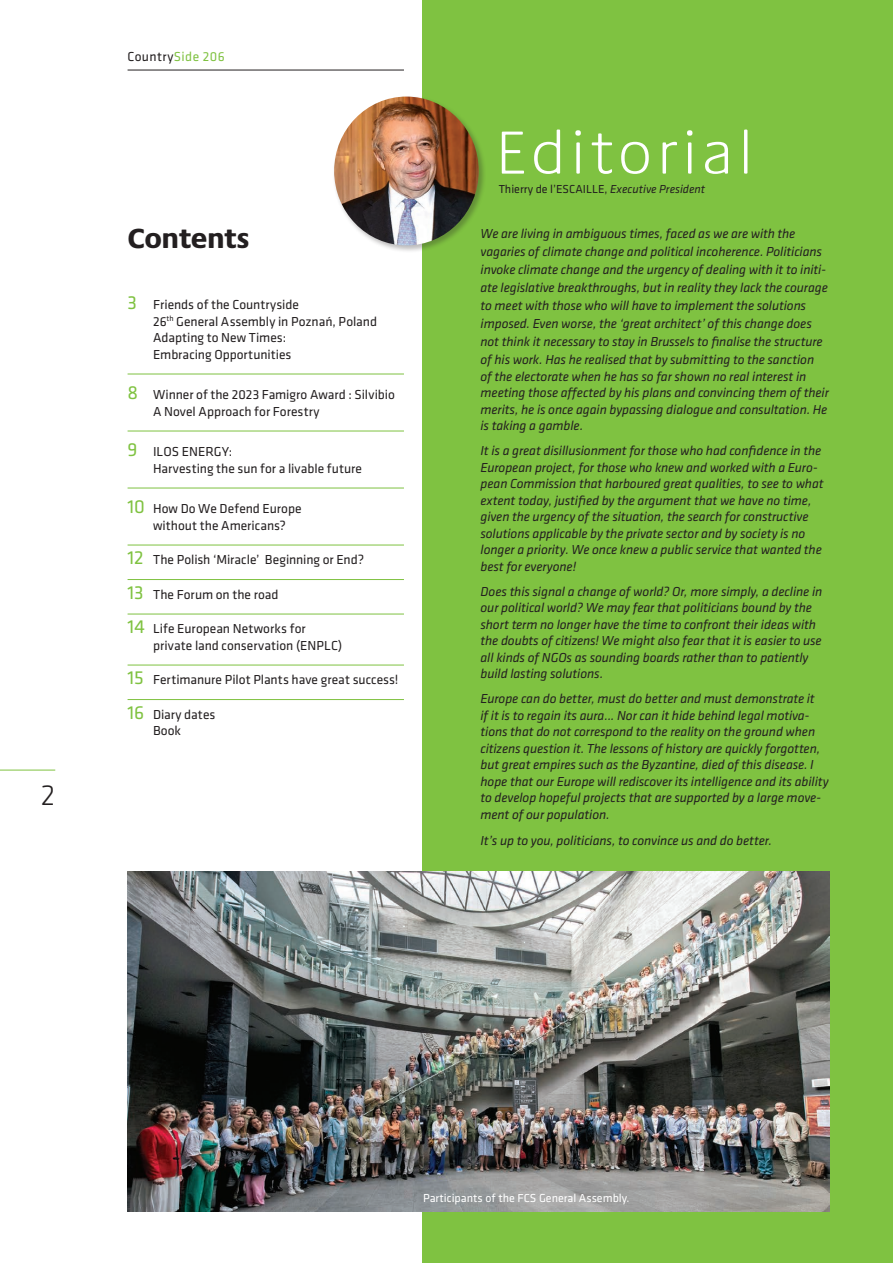
<style>
.page{position:relative;width:893px;height:1263px;background:#fff}
.page>*{position:absolute;margin:0;border:0;box-sizing:border-box;transform-origin:0 0}
.t1{font:300 63px "Praxis Next";letter-spacing:.08em;color:#fff}
.t2{font:300 30px "Klavika";color:#231f20}
.t3{font:800 28.5px "Praxis Next";letter-spacing:-.015em;color:#231f20}
.No_Spacing{font:italic 13.5px/16.5px "Klavika";letter-spacing:-.01em;color:#231f20}
.t4{font:13.5px/16.5px "Klavika";color:#231f20}
.t5{font:13.5px "Klavika";letter-spacing:.03em;color:#231f20}
.t6{font:12px "Klavika";color:#231f20}
.Heading_4{font:12px "Klavika";color:#fff}
.s1{color:#7fc241}
.s2{font-size:19.5px;color:#7fc241}
.s3{font-style:italic}
</style>
<div class="page">
<hr style="left:0;top:770px;width:55px;height:1px;background:#7fc241">
<hr style="left:128px;top:70px;width:276px;height:1px;background:#231f20">
<div style="left:422px;top:0;width:471px;height:1263px;background:#7fc241"></div>
<div style="left:332px;top:95px;width:154px;height:158px;background:#231f20;opacity:.3"></div>
<img style="left:334px;top:97px;width:145px;height:148px">
<hr style="left:128px;top:374px;width:276px;height:1px;background:#7fc241">
<hr style="left:128px;top:431px;width:276px;height:1px;background:#7fc241">
<hr style="left:128px;top:488px;width:276px;height:1px;background:#7fc241">
<hr style="left:128px;top:545px;width:276px;height:1px;background:#7fc241">
<hr style="left:128px;top:579px;width:276px;height:1px;background:#7fc241">
<hr style="left:128px;top:614px;width:276px;height:1px;background:#7fc241">
<hr style="left:128px;top:665px;width:276px;height:1px;background:#7fc241">
<hr style="left:128px;top:699px;width:276px;height:1px;background:#7fc241">
<img style="left:128px;top:872px;width:701px;height:340px">
<p class="t2" style="left:41px;top:779px;width:16px">2</p>
<p class="t5" style="left:128px;top:49px;width:99px">Country<span class="s1">Side 206</span></p>
<p class="t3" style="left:128px;top:215px;width:123px">Contents</p>
<p class="t4" style="left:153px;top:297px;width:225px;text-indent:-26px"><span class="s2">3</span> Friends of the Countryside<br>26<sup>th</sup> General Assembly in Poznań, Poland</p>
<p class="t4" style="left:153px;top:330px;width:140px">Adapting to New Times:<br>Embracing Opportunities</p>
<p class="t4" style="left:128px;top:387px;width:269px"><span class="s2">8</span> Winner of the 2023 Famigro Award : Silvibio</p>
<p class="t4" style="left:153px;top:403px;width:168px">A Novel Approach for Forestry</p>
<p class="t4" style="left:153px;top:444px;width:210px;text-indent:-26px"><span class="s2">9</span> ILOS ENERGY:<br>Harvesting the sun for a livable future</p>
<p class="t4" style="left:153px;top:501px;width:150px;text-indent:-26px"><span class="s2">10</span> How Do We Defend Europe without the Americans?</p>
<p class="t4" style="left:128px;top:552px;width:238px"><span class="s2">12</span> The Polish ‘Miracle’ Beginning or End?</p>
<p class="t4" style="left:128px;top:586px;width:153px"><span class="s2">13</span> The Forum on the road</p>
<p class="t4" style="left:153px;top:621px;width:191px;text-indent:-26px"><span class="s2">14</span> Life European Networks for private land conservation (ENPLC)</p>
<p class="t4" style="left:128px;top:672px;width:272px"><span class="s2">15</span> Fertimanure Pilot Plants have great success!</p>
<p class="t4" style="left:128px;top:706px;width:89px"><span class="s2">16</span> Diary dates</p>
<p class="t4" style="left:153px;top:723px;width:30px">Book</p>
<p class="t1" style="left:496px;top:106px;width:258px">Editorial</p>
<p class="t6" style="left:499px;top:183px;width:208px">Thierry de l’ESCAILLE, <span class="s3">Executive President</span></p>
<p class="No_Spacing" style="left:480px;top:225px;width:349px;line-height:18px">We are living in ambiguous times, faced as we are with the vagaries of climate change and political incoherence. Politicians invoke climate change and the urgency of dealing with it to initi&shy;ate legislative breakthroughs, but in reality they lack the courage to meet with those who will have to implement the solutions imposed. Even worse, the ‘great architect’ of this change does not think it necessary to stay in Brussels to finalise the structure of his work. Has he realised that by submitting to the sanction</p>
<p class="No_Spacing" style="left:480px;top:368px;width:350px">of the electorate when he has so far shown no real interest in meeting those affected by his plans and convincing them of their merits, he is once again bypassing dialogue and consultation. He is taking a gamble.</p>
<p class="No_Spacing" style="left:480px;top:443px;width:345px">It is a great disillusionment for those who had confidence in the European project, for those who knew and worked with a Euro&shy;pean Commission that harboured great qualities, to see to what extent today, justified by the argument that we have no time, given the urgency of the situation, the search for constructive solutions applicable by the private sector and by society is no longer a priority. We once knew a public service that wanted the best for everyone!</p>
<p class="No_Spacing" style="left:480px;top:583px;width:343px">Does this signal a change of world? Or, more simply, a decline in our political world? We may fear that politicians bound by the short term no longer have the time to confront their ideas with the doubts of citizens! We might also fear that it is easier to use all kinds of NGOs as sounding boards rather than to patiently build lasting solutions.</p>
<p class="No_Spacing" style="left:480px;top:691px;width:350px">Europe can do better, must do better and must demonstrate it<br>if it is to regain its aura... Nor can it hide behind legal motiva&shy;tions that do not correspond to the reality on the ground when citizens question it. The lessons of history are quickly forgotten, but great empires such as the Byzantine, died of this disease. I hope that our Europe will rediscover its intelligence and its ability to develop hopeful projects that are supported by a large move&shy;ment of our population.</p>
<p class="No_Spacing" style="left:480px;top:833px;width:293px">It’s up to you, politicians, to convince us and do better.</p>
<p class="Heading_4" style="left:423px;top:1191px;width:208px">Participants of the FCS General Assembly.</p>
</div>
